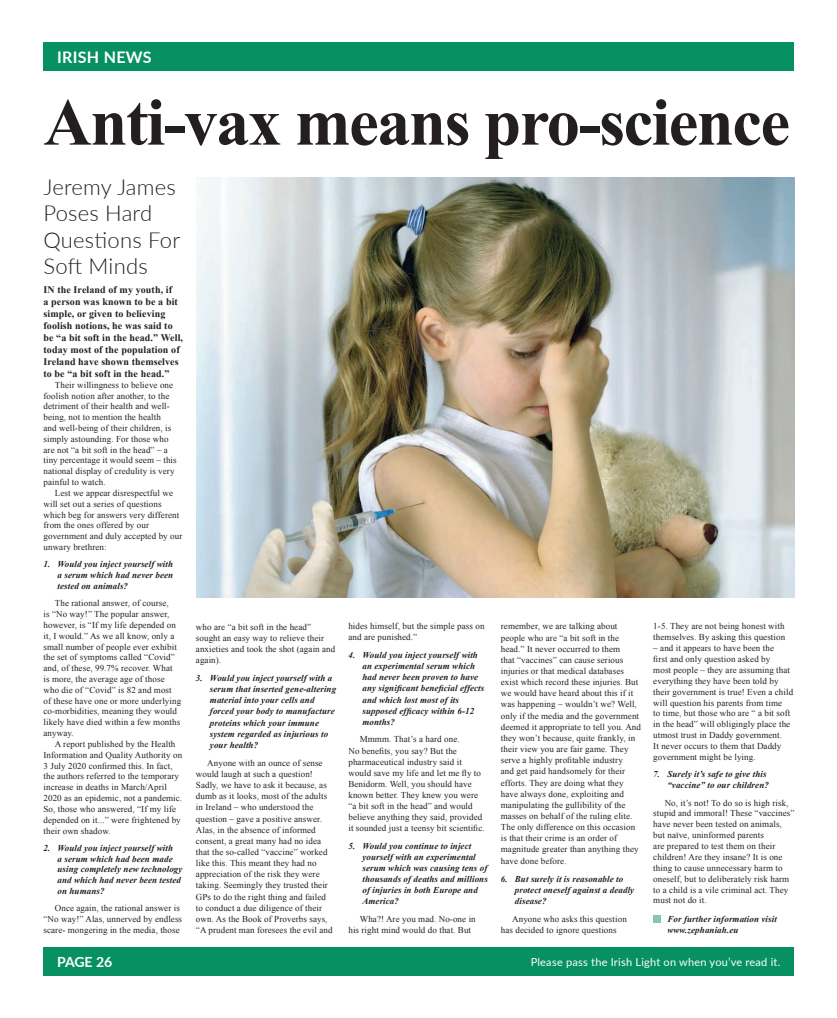
<style>
.page{position:relative;width:837px;height:1018px;background:#fff}
.page>*{position:absolute;margin:0;border:0;box-sizing:border-box;transform-origin:0 0}
.Indented_Paragraph{font:700 67px "Times New Roman";letter-spacing:-.025em;color:#231f20}
.Sub_Deck_1{font:300 22px/26.4px "Lato";letter-spacing:.01em;color:#231f20}
.t1{font:700 16px "Lato";letter-spacing:.02em;color:#fff}
.t2{font:700 14px "Lato";letter-spacing:-.01em;color:#fff}
.t3{font:11px "Lato";letter-spacing:.02em;color:#fff}
.Article_First_Paragr{font:700 10px/12px "Times New Roman";letter-spacing:.01em;color:#231f20}
.Indented_Paragraph-2{font:9px/10.8px "Times New Roman";letter-spacing:.01em;color:#231f20}
.Reference_Heading{font:italic 700 9px/11.1px "Times New Roman";letter-spacing:.01em;color:#231f20}
</style>
<div class="page">
<div style="left:653px;top:915px;width:7px;height:7px;background:#83c7b0"></div>
<img style="left:196px;top:177px;width:598px;height:420px">
<div style="left:43px;top:43px;width:750px;height:28px;background:#079062"></div>
<div style="left:43px;top:947px;width:750px;height:28px;background:#079062"></div>
<p class="t1" style="left:57px;top:45px;width:96px">IRISH NEWS</p>
<p class="Indented_Paragraph" style="left:43px;top:76px;width:747px">Anti-vax means pro-science</p>
<p class="Sub_Deck_1" style="left:43px;top:173px;width:138px">Jeremy James<br>Poses Hard<br>Questions For<br>Soft Minds</p>
<p class="Article_First_Paragr" style="left:43px;top:283px;width:141px">IN the Ireland of my youth, if<br>a person was known to be a bit simple, or given to believing foolish notions, he was said to be “a bit soft in the head.” Well, today most of the population of<br>Ireland have shown themselves to be “a bit soft in the head.”</p>
<p class="Indented_Paragraph-2" style="left:43px;top:379px;width:135px;text-indent:11px">Their willingness to believe one foolish notion after another, to the detriment of their health and well&shy;being, not to mention the health<br>and well-being of their children, is simply astounding. For those who are not “a bit soft in the head” – a tiny percentage it would seem – this national display of credulity is very painful to watch.</p>
<p class="Indented_Paragraph-2" style="left:43px;top:487px;width:140px;text-indent:11px">Lest we appear disrespectful we will set out a series of questions which beg for answers very different from the ones offered by our government and duly accepted by our unwary brethren:</p>
<p class="Reference_Heading" style="left:57px;top:558px;width:117px;line-height:10.8px;text-align:justify;text-indent:-14px">1. Would you inject yourself with a serum which had never been tested on animals?</p>
<p class="Indented_Paragraph-2" style="left:43px;top:597px;width:139px;text-indent:11px">The rational answer, of course,<br>is “No way!” The popular answer, however, is “If my life depended on it, I would.” As we all know, only a small number of people ever exhibit the set of symptoms called “Covid” and, of these, 99.7% recover. What<br>is more, the average age of those who die of “Covid” is 82 and most of these have one or more underlying co-morbidities, meaning they would likely have died within a few months anyway.</p>
<p class="Indented_Paragraph-2" style="left:43px;top:738px;width:140px;text-indent:11px">A report published by the Health Information and Quality Authority on 3 July 2020 confirmed this. In fact, the authors referred to the temporary increase in deaths in March/April 2020 as an epidemic, not a pandemic.<br>So, those who answered, “If my life depended on it...” were frightened by their own shadow.</p>
<p class="Reference_Heading" style="left:57px;top:842px;width:126px;line-height:10.8px;text-indent:-14px">2. Would you inject yourself with<br>a serum which had been made using completely new technology and which had never been tested on humans?</p>
<p class="Indented_Paragraph-2" style="left:43px;top:903px;width:140px;text-indent:11px">Once again, the rational answer is “No way!” Alas, unnerved by endless scare- mongering in the media, those</p>
<p class="Indented_Paragraph-2" style="left:348px;top:620px;width:137px;line-height:11.1px">hides himself, but the simple pass on and are punished.”</p>
<p class="Reference_Heading" style="left:362px;top:649px;width:123px;text-indent:-14px">4. Would you inject yourself with an experimental serum which had never been proven to have any significant beneficial effects and which lost most of its supposed efficacy within 6-12 months?</p>
<p class="Indented_Paragraph-2" style="left:348px;top:733px;width:138px;line-height:11.1px;text-indent:11px">Mmmm. That’s a hard one.<br>No benefits, you say? But the pharmaceutical industry said it would save my life and let me fly to<br>Benidorm. Well, you should have known better. They knew you were “a bit soft in the head” and would believe anything they said, provided it sounded just a teensy bit scientific.</p>
<p class="Reference_Heading" style="left:362px;top:840px;width:127px;text-indent:-14px">5. Would you continue to inject yourself with an experimental serum which was causing tens of thousands of deaths and millions of injuries in both Europe and<br>America?</p>
<p class="Indented_Paragraph-2" style="left:348px;top:913px;width:129px;line-height:11.1px;text-indent:11px">Wha?! Are you mad. No-one in his right mind would do that. But</p>
<p class="Indented_Paragraph-2" style="left:500px;top:620px;width:142px;line-height:11.2px">remember, we are talking about people who are “a bit soft in the head.” It never occurred to them<br>that “vaccines” can cause serious injuries or that medical databases exist which record these injuries. But we would have heard about this if it was happening – wouldn’t we? Well, only if the media and the government deemed it appropriate to tell you. And they won’t because, quite frankly, in their view you are fair game. They serve a highly profitable industry<br>and get paid handsomely for their efforts. They are doing what they have always done, exploiting and manipulating the gullibility of the masses on behalf of the ruling elite.<br>The only difference on this occasion is that their crime is an order of magnitude greater than anything they have done before.</p>
<p class="Reference_Heading" style="left:514px;top:872px;width:121px;text-indent:-14px">6. But surely it is reasonable to protect oneself against a deadly disease?</p>
<p class="Indented_Paragraph-2" style="left:500px;top:913px;width:127px;line-height:11.2px;text-indent:11px">Anyone who asks this question has decided to ignore questions</p>
<p class="Indented_Paragraph-2" style="left:653px;top:621px;width:133px">1-5. They are not being honest with themselves. By asking this question</p>
<p class="Indented_Paragraph-2" style="left:653px;top:642px;width:141px">– and it appears to have been the<br>first and only question asked by<br>most people – they are assuming that everything they have been told by their government is true! Even a child will question his parents from time<br>to time, but those who are “ a bit soft in the head” will obligingly place the utmost trust in Daddy government.<br>It never occurs to them that Daddy government might be lying.</p>
<p class="Reference_Heading" style="left:653px;top:768px;width:117px;text-align:right">7. Surely it’s safe to give this “vaccine” to our children?</p>
<p class="Indented_Paragraph-2" style="left:653px;top:797px;width:142px;text-indent:11px">No, it’s not! To do so is high risk, stupid and immoral! These “vaccines” have never been tested on animals, but naïve, uninformed parents<br>are prepared to test them on their children! Are they insane? It is one thing to cause unnecessary harm to oneself, but to deliberately risk harm to a child is a vile criminal act. They must not do it.</p>
<p class="Reference_Heading" style="left:667px;top:913px;width:111px">For further information visit www.zephaniah.eu</p>
<p class="Indented_Paragraph-2" style="left:196px;top:621px;width:141px;line-height:11.1px">who are “a bit soft in the head” sought an easy way to relieve their anxieties and took the shot (again and again).</p>
<p class="Reference_Heading" style="left:210px;top:672px;width:128px;text-indent:-14px">3. Would you inject yourself with a serum that inserted gene-altering material into your cells and forced your body to manufacture proteins which your immune system regarded as injurious to your health?</p>
<p class="Indented_Paragraph-2" style="left:196px;top:757px;width:138px;line-height:11.1px;text-indent:11px">Anyone with an ounce of sense would laugh at such a question!<br>Sadly, we have to ask it because, as dumb as it looks, most of the adults in Ireland – who understood the question – gave a positive answer.<br>Alas, in the absence of informed consent, a great many had no idea that the so-called “vaccine” worked like this. This meant they had no appreciation of the risk they were taking. Seemingly they trusted their GPs to do the right thing and failed to conduct a due diligence of their own. As the Book of Proverbs says, “A prudent man foresees the evil and</p>
<p class="t2" style="left:57px;top:951px;width:57px">PAGE 26</p>
<p class="t3" style="left:530px;top:954px;width:251px">Please pass the Irish Light on when you’ve read it.</p>
</div>
